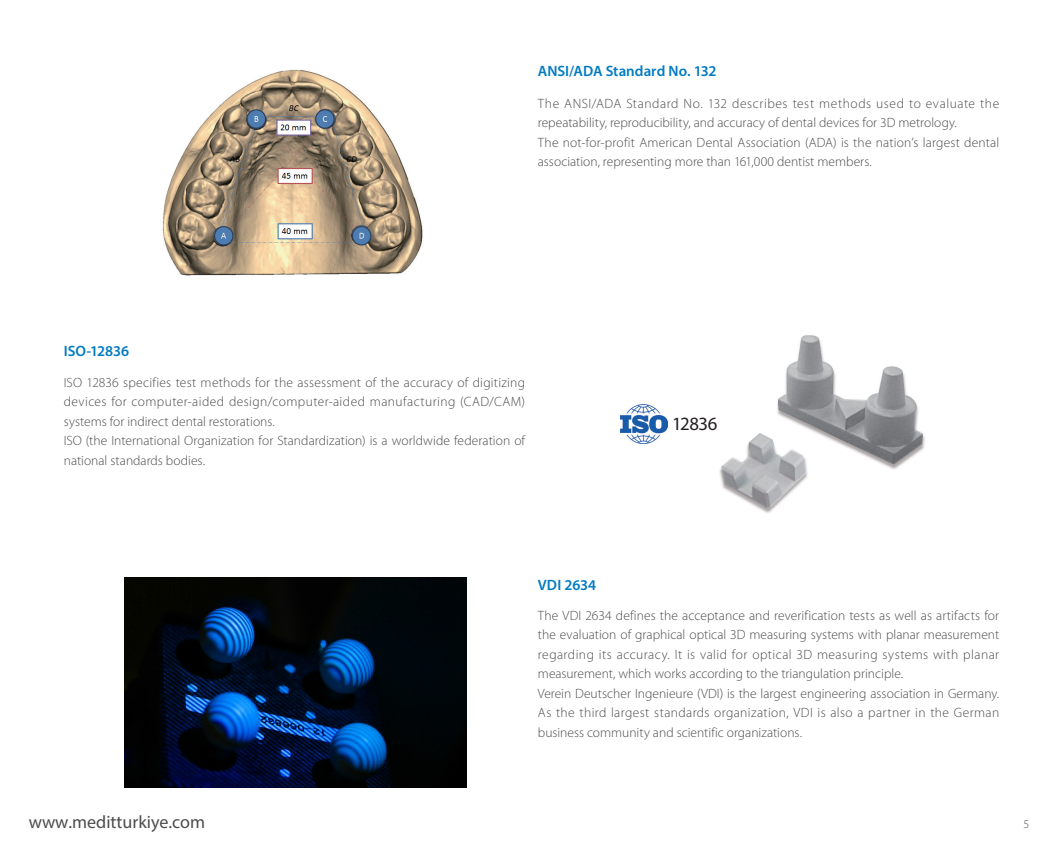
<style>
.page{position:relative;width:1063px;height:851px;background:#fff}
.page>*{position:absolute;margin:0;border:0;box-sizing:border-box;transform-origin:0 0}
.t1{font:18.75px "Myriad Pro";letter-spacing:-.02em;color:#231f20}
.t2{font:18px "Myriad Pro";color:#4b4c4d}
.t3{font:600 15px "Myriad Pro";color:#007bc2}
.t4{font:300 13.5px/19.5px "Myriad Pro";letter-spacing:.005em;color:#4b4c4d}
.t5{font:300 12px "Myriad Pro";color:#4b4c4d}
</style>
<div class="page">
<img style="left:125px;top:577px;width:342px;height:210px">
<img style="left:162px;top:69px;width:261px;height:207px">
<img style="left:719px;top:335px;width:206px;height:178px">
<img style="left:621px;top:404px;width:47px;height:39px">
<p class="t3" style="left:538px;top:62px;width:180px">ANSI/ADA Standard No. 132</p>
<p class="t4" style="left:538px;top:93px;width:463px">The ANSI/ADA Standard No. 132 describes test methods used to evaluate the repeatability, reproducibility, and accuracy of dental devices for 3D metrology.<br>The not-for-profit American Dental Association (ADA) is the nation’s largest dental association, representing more than 161,000 dentist members.</p>
<p class="t3" style="left:64px;top:341px;width:67px">ISO-12836</p>
<p class="t4" style="left:64px;top:373px;width:463px">ISO 12836 specifies test methods for the assessment of the accuracy of digitizing devices for computer-aided design/computer-aided manufacturing (CAD/CAM) systems for indirect dental restorations.<br>ISO (the International Organization for Standardization) is a worldwide federation of national standards bodies.</p>
<h1 class="t1" style="left:672px;top:412px;width:47px">12836</h1>
<h2 class="t2" style="left:29px;top:810px;width:178px">www.meditturkiye.com</h2>
<p class="t3" style="left:538px;top:575px;width:60px">VDI 2634</p>
<p class="t4" style="left:538px;top:605px;width:463px">The VDI 2634 defines the acceptance and reverification tests as well as artifacts for the evaluation of graphical optical 3D measuring systems with planar measurement regarding its accuracy. It is valid for optical 3D measuring systems with planar measurement, which works according to the triangulation principle.<br>Verein Deutscher Ingenieure (VDI) is the largest engineering association in Germany.<br>As the third largest standards organization, VDI is also a partner in the German business community and scientific organizations.</p>
<p class="t5" style="left:1023px;top:816px;width:7px">5</p>
</div>
